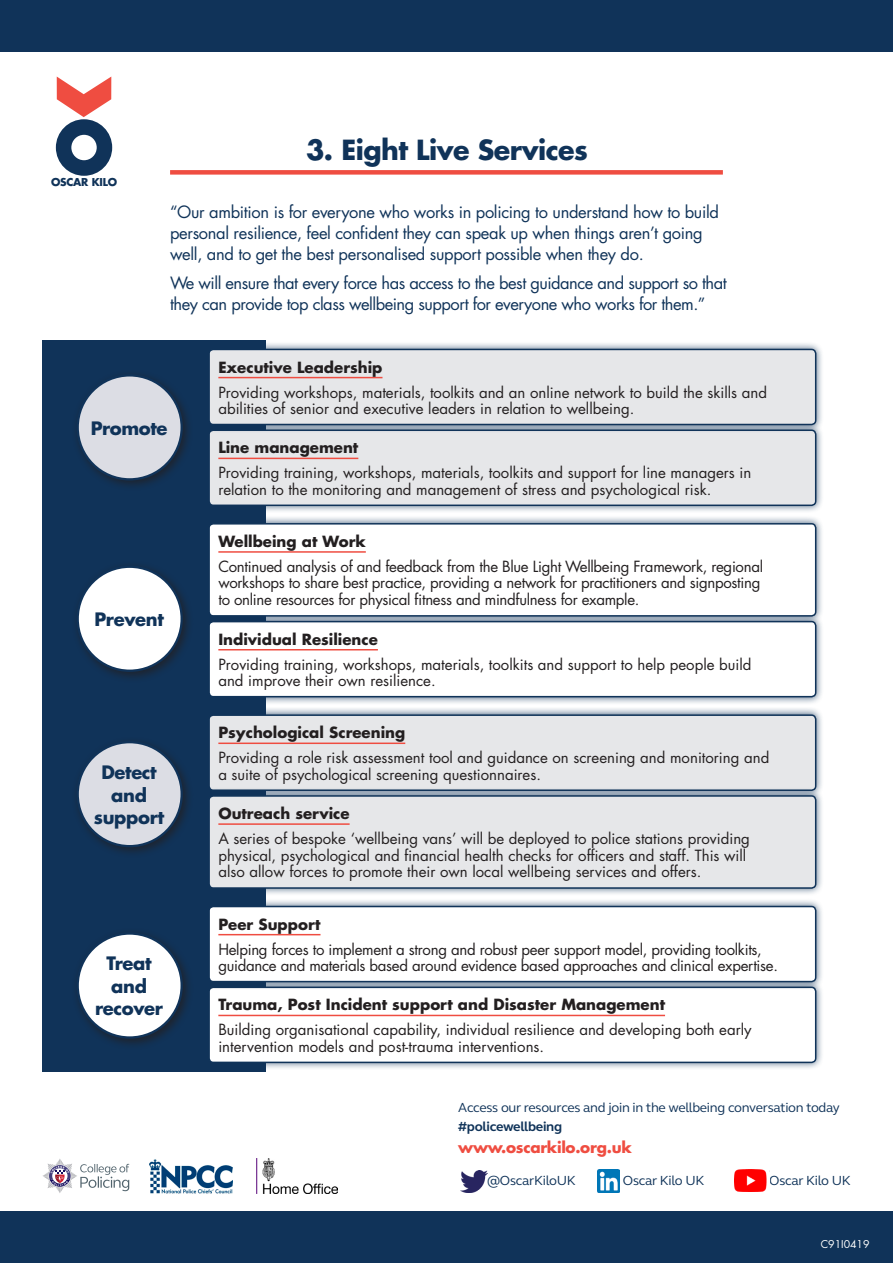
<style>
.page{position:relative;width:893px;height:1263px;background:#fff}
.page>*{position:absolute;margin:0;border:0;box-sizing:border-box;transform-origin:0 0}
.t1{font:700 27px "Futura Std";letter-spacing:-.02em;color:#103359}
.t2{font:700 18px/22.5px "Futura Std";letter-spacing:-.02em;color:#103359;text-align:center}
.t3{font:16.5px/21px "Futura Std";letter-spacing:-.02em;color:#103359}
.t4{font:700 15.15px "Futura Std";letter-spacing:-.02em;color:#ef4d41}
.t5{font:15px/16.5px "Futura Std";color:#231f20}
.t6{font:15px/16.5px "Futura Std";letter-spacing:-.02em;color:#231f20}
.Paragraph_Style_1{font:700 15px "Futura Std";color:#231f20}
.t7{font:13.5px/19.5px "FS Elliot Pro";letter-spacing:-.02em;color:#103359}
.t8{font:700 10.5px "Futura Std";letter-spacing:-.02em;color:#103359}
.t9{font:10.5px "Futura Std";color:#fff}
.s1{font-weight:700}
</style>
<div class="page">
<svg style="left:56px;top:77px;width:56px;height:99px"></svg>
<img style="left:597px;top:1170px;width:23px;height:22px">
<img style="left:460px;top:1170px;width:27px;height:22px">
<img style="left:735px;top:1169px;width:32px;height:22px">
<svg style="left:43px;top:1159px;width:86px;height:34px"></svg>
<img style="left:149px;top:1159px;width:84px;height:35px">
<img style="left:256px;top:1159px;width:81px;height:34px">
<div style="left:0;top:0;width:893px;height:51px;background:#103359"></div>
<div style="left:170px;top:170px;width:553px;height:5px;background:#ef4d41"></div>
<div style="left:0;top:1212px;width:893px;height:51px;background:#103359"></div>
<div style="left:43px;top:340px;width:223px;height:731px;background:#103359"></div>
<div style="left:201px;top:979px;width:623px;height:92px;background:#103359;opacity:.75"></div>
<div style="left:209px;top:987px;width:607px;height:75px;background:#fff;border-radius:4px"></div>
<hr style="left:218px;top:1015px;width:447px;height:1px;background:#ef4d41">
<div style="left:208px;top:986px;width:608px;height:77px;border:2px solid #103359;border-radius:4px"></div>
<div style="left:201px;top:707px;width:623px;height:91px;background:#103359;opacity:.75"></div>
<div style="left:209px;top:715px;width:607px;height:75px;background:#e6e7e9;border-radius:4px"></div>
<hr style="left:218px;top:742px;width:187px;height:2px;background:#ef4d41">
<div style="left:208px;top:714px;width:608px;height:77px;border:2px solid #103359;border-radius:4px"></div>
<div style="left:201px;top:613px;width:623px;height:92px;background:#103359;opacity:.75"></div>
<div style="left:209px;top:622px;width:607px;height:75px;background:#fff;border-radius:4px"></div>
<hr style="left:218px;top:649px;width:160px;height:1px;background:#ef4d41">
<div style="left:208px;top:621px;width:608px;height:76px;border:2px solid #103359;border-radius:4px"></div>
<div style="left:201px;top:515px;width:623px;height:109px;background:#103359;opacity:.75"></div>
<div style="left:209px;top:524px;width:607px;height:92px;background:#fff;border-radius:4px"></div>
<hr style="left:218px;top:551px;width:148px;height:2px;background:#ef4d41">
<div style="left:208px;top:523px;width:608px;height:94px;border:2px solid #103359;border-radius:4px"></div>
<div style="left:201px;top:898px;width:623px;height:92px;background:#103359;opacity:.75"></div>
<div style="left:209px;top:906px;width:607px;height:75px;background:#fff;border-radius:4px"></div>
<hr style="left:218px;top:934px;width:102px;height:1px;background:#ef4d41">
<div style="left:208px;top:906px;width:608px;height:76px;border:2px solid #103359;border-radius:4px"></div>
<div style="left:201px;top:787px;width:623px;height:109px;background:#103359;opacity:.75"></div>
<div style="left:209px;top:796px;width:607px;height:92px;background:#e6e7e9;border-radius:4px"></div>
<hr style="left:218px;top:823px;width:132px;height:2px;background:#ef4d41">
<div style="left:208px;top:795px;width:608px;height:94px;border:2px solid #103359;border-radius:4px"></div>
<div style="left:71px;top:369px;width:123px;height:123px;background:#231f20;opacity:.75"></div>
<div style="left:78px;top:375px;width:104px;height:104px;background:#dcdde4;border-radius:50%"></div>
<div style="left:77px;top:374px;width:106px;height:106px;border:2px solid #103359;border-radius:50%"></div>
<div style="left:201px;top:422px;width:623px;height:92px;background:#103359;opacity:.75"></div>
<div style="left:209px;top:430px;width:607px;height:75px;background:#e6e7e9;border-radius:4px"></div>
<hr style="left:218px;top:458px;width:140px;height:1px;background:#ef4d41">
<div style="left:208px;top:429px;width:608px;height:77px;border:2px solid #103359;border-radius:4px"></div>
<div style="left:201px;top:341px;width:623px;height:92px;background:#103359;opacity:.75"></div>
<div style="left:209px;top:349px;width:607px;height:75px;background:#e6e7e9;border-radius:4px"></div>
<hr style="left:218px;top:377px;width:164px;height:1px;background:#ef4d41">
<div style="left:208px;top:349px;width:608px;height:76px;border:2px solid #103359;border-radius:4px"></div>
<div style="left:71px;top:560px;width:123px;height:123px;background:#231f20;opacity:.75"></div>
<div style="left:78px;top:567px;width:104px;height:104px;background:#fff;border-radius:50%"></div>
<div style="left:77px;top:566px;width:106px;height:106px;border:2px solid #103359;border-radius:50%"></div>
<div style="left:71px;top:736px;width:123px;height:122px;background:#231f20;opacity:.75"></div>
<div style="left:78px;top:742px;width:104px;height:104px;background:#dcdde4;border-radius:50%"></div>
<div style="left:77px;top:741px;width:106px;height:106px;border:2px solid #103359;border-radius:50%"></div>
<div style="left:71px;top:927px;width:123px;height:123px;background:#231f20;opacity:.75"></div>
<div style="left:78px;top:933px;width:104px;height:104px;background:#fff;border-radius:50%"></div>
<div style="left:77px;top:932px;width:106px;height:107px;border:2px solid #103359;border-radius:50%"></div>
<p class="t8" style="left:51px;top:175px;width:68px">OSCAR KILO</p>
<p class="t1" style="left:306px;top:132px;width:284px">3. Eight Live Services</p>
<p class="t3" style="left:170px;top:201px;width:550px">“Our ambition is for everyone who works in policing to understand how to build personal resilience, feel confident they can speak up when things aren’t going well, and to get the best personalised support possible when they do.</p>
<p class="t3" style="left:170px;top:273px;width:558px">We will ensure that every force has access to the best guidance and support so that they can provide top class wellbeing support for everyone who works for them.”</p>
<p class="Paragraph_Style_1" style="left:218px;top:357px;width:166px">Executive Leadership</p>
<p class="t5" style="left:218px;top:384px;width:550px">Providing workshops, materials, toolkits and an online network to build the skills and abilities of senior and executive leaders in relation to wellbeing.</p>
<p class="t2" style="left:91px;top:417px;width:78px">Promote</p>
<p class="t2" style="left:94px;top:608px;width:71px">Prevent</p>
<p class="t2" style="left:94px;top:761px;width:72px">Detect and support</p>
<p class="t2" style="left:107px;top:952px;width:47px">Treat</p>
<p class="t2" style="left:111px;top:975px;width:37px">and</p>
<p class="t2" style="left:95px;top:997px;width:69px">recover</p>
<p class="Paragraph_Style_1" style="left:218px;top:438px;width:141px">Line management</p>
<p class="t5" style="left:218px;top:465px;width:534px">Providing training, workshops, materials, toolkits and support for line managers in relation to the monitoring and management of stress and psychological risk.</p>
<p class="Paragraph_Style_1" style="left:218px;top:531px;width:149px">Wellbeing at Work</p>
<p class="t6" style="left:218px;top:558px;width:546px">Continued analysis of and feedback from the Blue Light Wellbeing Framework, regional workshops to share best practice, providing a network for practitioners and signposting to online resources for physical fitness and mindfulness for example.</p>
<p class="Paragraph_Style_1" style="left:218px;top:629px;width:161px">Individual Resilience</p>
<p class="t5" style="left:218px;top:656px;width:535px">Providing training, workshops, materials, toolkits and support to help people build and improve their own resilience.</p>
<p class="Paragraph_Style_1" style="left:218px;top:723px;width:188px">Psychological Screening</p>
<p class="t5" style="left:218px;top:750px;width:552px">Providing a role risk assessment tool and guidance on screening and monitoring and a suite of psychological screening questionnaires.</p>
<p class="Paragraph_Style_1" style="left:218px;top:803px;width:133px">Outreach service</p>
<p class="t5" style="left:218px;top:830px;width:533px">A series of bespoke ‘wellbeing vans’ will be deployed to police stations providing physical, psychological and financial health checks for officers and staff. This will also allow forces to promote their own local wellbeing services and offers.</p>
<p class="Paragraph_Style_1" style="left:218px;top:914px;width:104px">Peer Support</p>
<p class="t6" style="left:218px;top:941px;width:561px">Helping forces to implement a strong and robust peer support model, providing toolkits, guidance and materials based around evidence based approaches and clinical expertise.</p>
<p class="Paragraph_Style_1" style="left:218px;top:995px;width:448px">Trauma, Post Incident support and Disaster Management</p>
<p class="t5" style="left:218px;top:1022px;width:535px">Building organisational capability, individual resilience and developing both early intervention models and post-trauma interventions.</p>
<p class="t7" style="left:458px;top:1097px;width:383px">Access our resources and join in the wellbeing conversation today <span class="s1">#policewellbeing</span></p>
<p class="t4" style="left:458px;top:1138px;width:175px">www.oscarkilo.org.uk</p>
<p class="t7" style="left:487px;top:1170px;width:90px">@OscarKiloUK</p>
<p class="t7" style="left:623px;top:1170px;width:83px">Oscar Kilo UK</p>
<p class="t7" style="left:769px;top:1170px;width:83px">Oscar Kilo UK</p>
<p class="t9" style="left:821px;top:1238px;width:50px">C91I0419</p>
</div>
